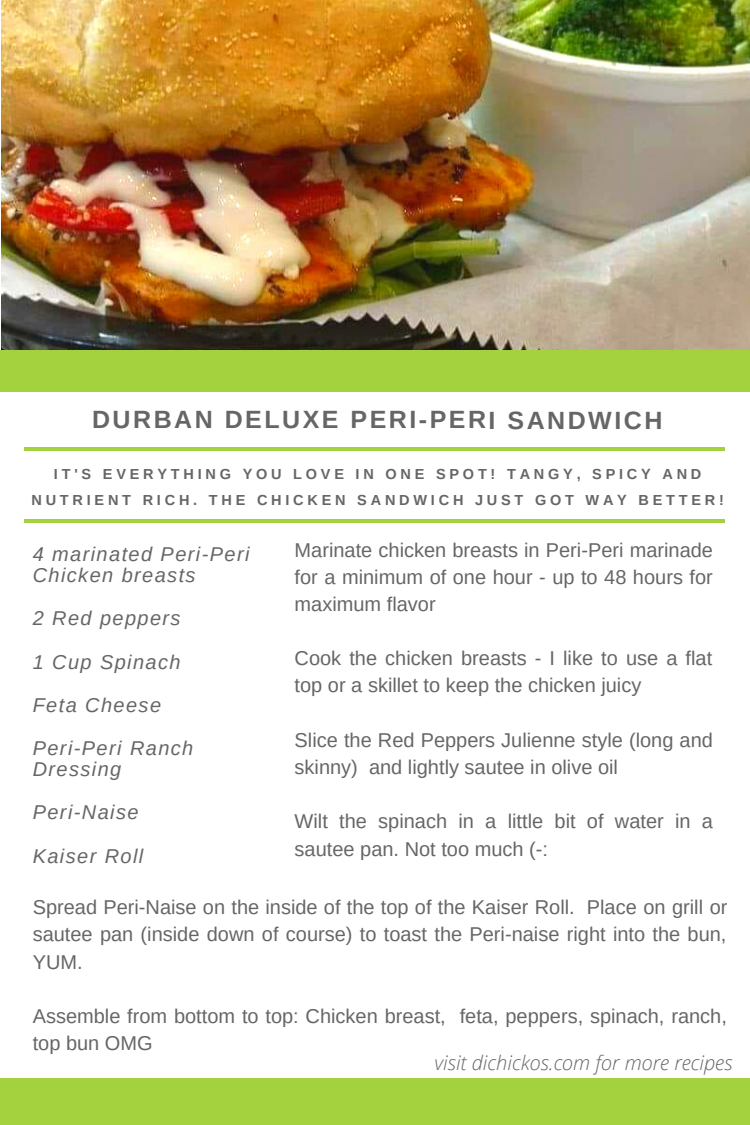
<style>
.page{position:relative;width:750px;height:1125px;background:#fff}
.page>*{position:absolute;margin:0;border:0;box-sizing:border-box;transform-origin:0 0}
.t1{font:700 25px "Arimo";letter-spacing:.1em;color:#666}
.t2{font:20px/27.2px "Arimo";color:#666}
.t3{font:italic 20px/21.5px "Arimo";letter-spacing:.07em;color:#666}
.t4{font:italic 300 20px "Open Sans";color:#666}
.t5{font:700 14.5px/25.2px "Arimo";letter-spacing:.26em;color:#666;text-align:center}
</style>
<div class="page">
<hr style="left:25px;top:447px;width:700px;height:4px;background:#a4d23f">
<hr style="left:24px;top:519px;width:700px;height:4px;background:#a4d23f">
<div style="left:0;top:1079px;width:750px;height:46px;background:#a4d23f"></div>
<img style="left:1px;top:0;width:749px;height:350px">
<div style="left:0;top:350px;width:750px;height:41px;background:#a4d23f"></div>
<p class="t1" style="left:92px;top:406px;width:572px">DURBAN DELUXE PERI-PERI SANDWICH</p>
<p class="t5" style="left:31px;top:462px;width:694px">IT'S EVERYTHING YOU LOVE IN ONE SPOT! TANGY, SPICY AND<br>NUTRIENT RICH. THE CHICKEN SANDWICH JUST GOT WAY BETTER!</p>
<p class="t3" style="left:33px;top:543px;width:218px">4 marinated Peri-Peri<br>Chicken breasts</p>
<p class="t3" style="left:33px;top:608px;width:149px">2 Red peppers</p>
<p class="t3" style="left:33px;top:651px;width:149px">1 Cup Spinach</p>
<p class="t3" style="left:33px;top:694px;width:130px">Feta Cheese</p>
<p class="t3" style="left:33px;top:737px;width:162px">Peri-Peri Ranch</p>
<p class="t3" style="left:33px;top:759px;width:90px">Dressing</p>
<p class="t3" style="left:33px;top:802px;width:107px">Peri-Naise</p>
<p class="t3" style="left:33px;top:845px;width:112px">Kaiser Roll</p>
<p class="t2" style="left:295px;top:536px;width:420px;text-align:justify">Marinate chicken breasts in Peri-Peri marinade for a minimum of one hour - up to 48 hours for maximum flavor</p>
<p class="t2" style="left:295px;top:645px;width:419px">Cook the chicken breasts - I like to use a flat top or a skillet to keep the chicken juicy</p>
<p class="t2" style="left:295px;top:726px;width:420px">Slice the Red Peppers Julienne style (long and skinny) and lightly sautee in olive oil</p>
<p class="t2" style="left:295px;top:808px;width:420px">Wilt the spinach in a little bit of water in a sautee pan. Not too much (-:</p>
<p class="t2" style="left:33px;top:894px;width:696px;text-align:justify">Spread Peri-Naise on the inside of the top of the Kaiser Roll. Place on grill or sautee pan (inside down of course) to toast the Peri-naise right into the bun, YUM.</p>
<p class="t2" style="left:33px;top:1002px;width:696px">Assemble from bottom to top: Chicken breast, feta, peppers, spinach, ranch, top bun OMG</p>
<p class="t4" style="left:435px;top:1048px;width:299px">visit dichickos.com for more recipes</p>
</div>
